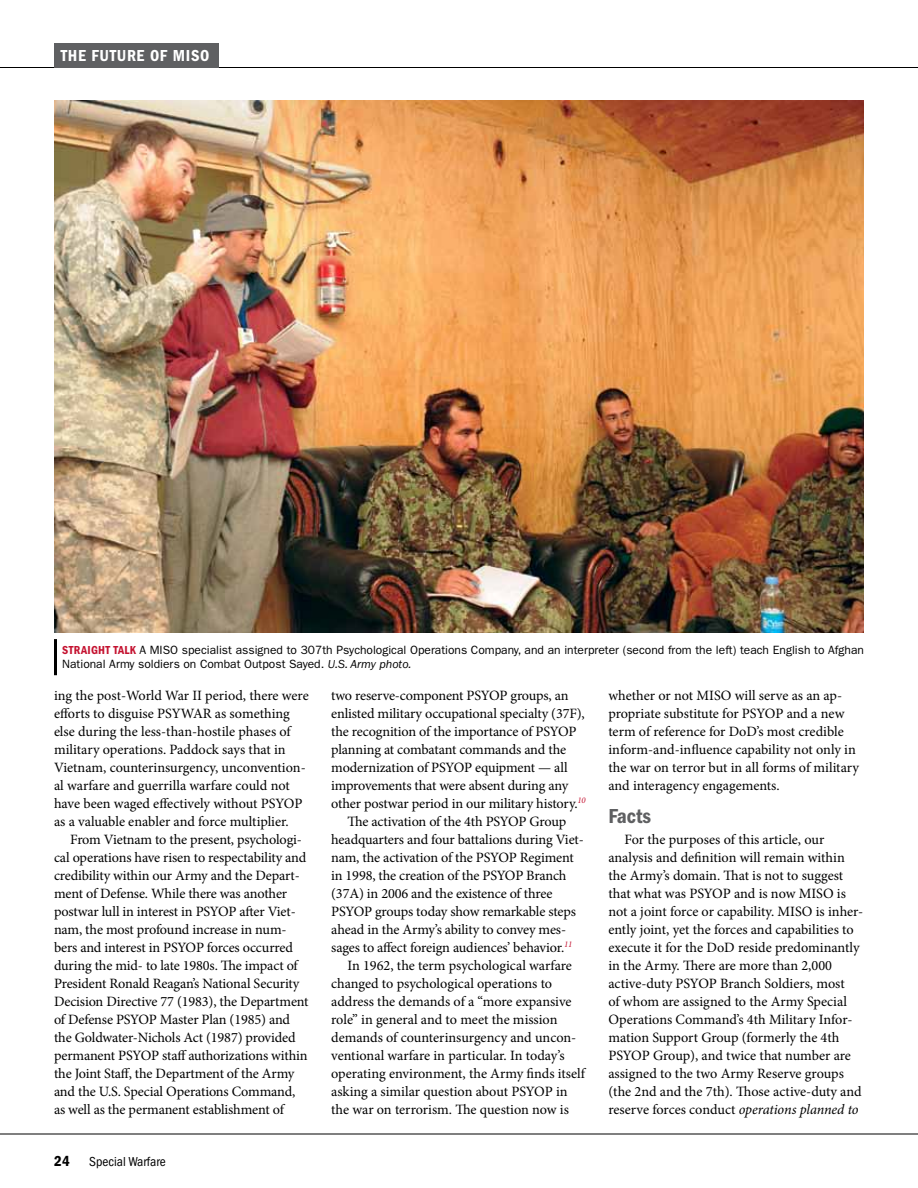
<style>
.page{position:relative;width:918px;height:1188px;background:#fff}
.page>*{position:absolute;margin:0;border:0;box-sizing:border-box;transform-origin:0 0}
.t1{font:21px "ITC Franklin Gothic Std Dm Cd";color:#5f6062}
.t2{font:16.5px "ITC Franklin Gothic Std Dm Cd";letter-spacing:.04em;color:#fff}
.t3{font:15px "ITC Franklin Gothic Std Dm Cd";color:#000}
.t4{font:14.25px/18px "Minion Pro";letter-spacing:-.01em;color:#000}
.t5{font:condensed 13.5px "ITC Franklin Gothic Std";color:#000}
.t6{font:12px/14.4px "ITC Franklin Gothic Std";color:#000}
.s1{font-family:"ITC Franklin Gothic Std Dm Cd";color:#c41230}
.s2{font-style:italic}
</style>
<div class="page">
<hr style="left:0;top:67px;width:918px;height:1px;background:#000">
<div style="left:54px;top:43px;width:164px;height:25px;background:#5f6062"></div>
<hr style="left:0;top:1134px;width:918px;height:1px;background:#000">
<img style="left:54px;top:100px;width:810px;height:532px">
<hr style="left:54px;top:639px;width:3px;height:36px;background:#000">
<p class="t2" style="left:61px;top:46px;width:10px">THE</p>
<p class="t2" style="left:91px;top:46px;width:119px">FUTURE OF MISO</p>
<p class="t6" style="left:62px;top:643px;width:803px"><span class="s1">Straight talk</span> A MISO specialist assigned to 307th Psychological Operations Company, and an interpreter (second from the left) teach English to Afghan<br>National Army soldiers on Combat Outpost Sayed. <span class="s2">U.S. Army photo.</span></p>
<p class="t4" style="left:54px;top:686px;width:256px">ing the post-World War II period, there were efforts to disguise PSYWAR as something else during the less-than-hostile phases of military operations. Paddock says that in Vietnam, counterinsurgency, unconvention&shy;al warfare and guerrilla warfare could not have been waged effectively without PSYOP as a valuable enabler and force multiplier.</p>
<p class="t4" style="left:54px;top:830px;width:256px;text-indent:16px">From Vietnam to the present, psychologi&shy;cal operations have risen to respectability and credibility within our Army and the Depart&shy;ment of Defense. While there was another postwar lull in interest in PSYOP after Viet&shy;nam, the most profound increase in num&shy;bers and interest in PSYOP forces occurred during the mid- to late 1980s. The impact of President Ronald Reagan’s National Security Decision Directive 77 (1983), the Department of Defense PSYOP Master Plan (1985) and the Goldwater-Nichols Act (1987) provided permanent PSYOP staff authorizations within the Joint Staff, the Department of the Army and the U.S. Special Operations Command, as well as the permanent establishment of</p>
<p class="t3" style="left:54px;top:1153px;width:17px">24</p>
<p class="t5" style="left:89px;top:1154px;width:78px">Special Warfare</p>
<p class="t4" style="left:331px;top:686px;width:239px">two reserve-component PSYOP groups, an</p>
<p class="t4" style="left:331px;top:704px;width:255px">enlisted military occupational specialty (37F),</p>
<p class="t4" style="left:331px;top:722px;width:247px">the recognition of the importance of PSYOP</p>
<p class="t4" style="left:331px;top:740px;width:236px">planning at combatant commands and the</p>
<p class="t4" style="left:331px;top:758px;width:238px">modernization of PSYOP equipment — all</p>
<p class="t4" style="left:331px;top:776px;width:239px">improvements that were absent during any</p>
<p class="t4" style="left:331px;top:794px;width:256px">other postwar period in our military history.<sup>10</sup></p>
<p class="t4" style="left:347px;top:812px;width:220px">The activation of the 4th PSYOP Group</p>
<p class="t4" style="left:331px;top:830px;width:254px">headquarters and four battalions during Viet-</p>
<p class="t4" style="left:331px;top:848px;width:244px">nam, the activation of the PSYOP Regiment</p>
<p class="t4" style="left:331px;top:866px;width:237px">in 1998, the creation of the PSYOP Branch</p>
<p class="t4" style="left:331px;top:884px;width:223px">(37A) in 2006 and the existence of three</p>
<p class="t4" style="left:331px;top:902px;width:246px">PSYOP groups today show remarkable steps</p>
<p class="t4" style="left:331px;top:920px;width:236px">ahead in the Army’s ability to convey mes-</p>
<p class="t4" style="left:331px;top:938px;width:243px">sages to affect foreign audiences’ behavior.<sup>11</sup></p>
<p class="t4" style="left:347px;top:956px;width:226px">In 1962, the term psychological warfare</p>
<p class="t4" style="left:331px;top:974px;width:223px">changed to psychological operations to</p>
<p class="t4" style="left:331px;top:992px;width:242px">address the demands of a “more expansive</p>
<p class="t4" style="left:331px;top:1010px;width:228px">role” in general and to meet the mission</p>
<p class="t4" style="left:331px;top:1028px;width:247px">demands of counterinsurgency and uncon-</p>
<p class="t4" style="left:331px;top:1046px;width:235px">ventional warfare in particular. In today’s</p>
<p class="t4" style="left:331px;top:1064px;width:255px">operating environment, the Army finds itself</p>
<p class="t4" style="left:331px;top:1082px;width:238px">asking a similar question about PSYOP in</p>
<p class="t4" style="left:331px;top:1100px;width:239px">the war on terrorism. The question now is</p>
<p class="t4" style="left:608px;top:686px;width:252px">whether or not MISO will serve as an ap&shy;propriate substitute for PSYOP and a new term of reference for DoD’s most credible inform-and-influence capability not only in the war on terror but in all forms of military and interagency engagements.</p>
<h1 class="t1" style="left:608px;top:804px;width:44px">Facts</h1>
<p class="t4" style="left:608px;top:830px;width:256px;text-indent:16px">For the purposes of this article, our analysis and definition will remain within the Army’s domain. That is not to suggest that what was PSYOP and is now MISO is not a joint force or capability. MISO is inher&shy;ently joint, yet the forces and capabilities to execute it for the DoD reside predominantly in the Army. There are more than 2,000 active-duty PSYOP Branch Soldiers, most<br>of whom are assigned to the Army Special Operations Command’s 4th Military Infor&shy;mation Support Group (formerly the 4th PSYOP Group), and twice that number are assigned to the two Army Reserve groups (the 2nd and the 7th). Those active-duty and reserve forces conduct <span class="s2">operations planned to</span></p>
</div>
